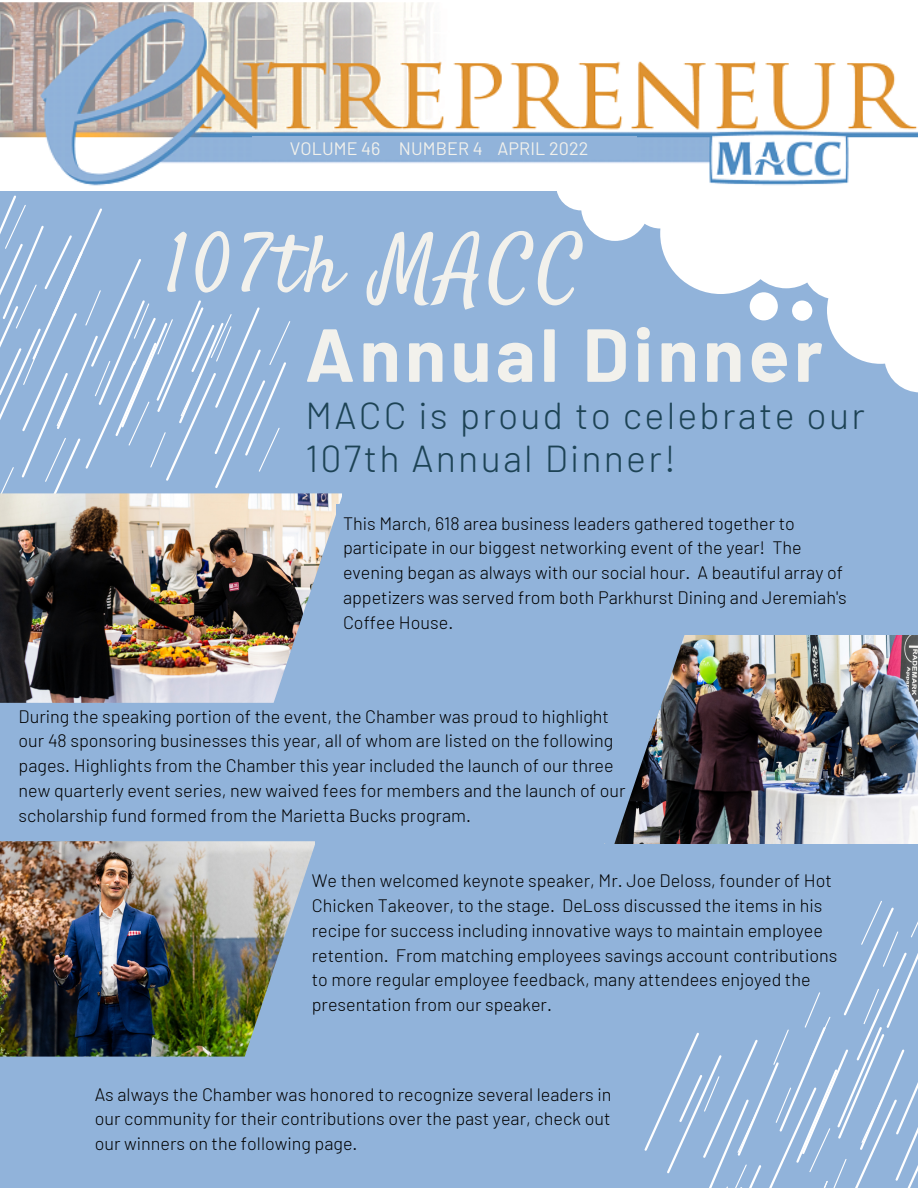
<style>
.page{position:relative;width:918px;height:1188px;background:#91b3da}
.page>*{position:absolute;margin:0;border:0;box-sizing:border-box;transform-origin:0 0}
.t1{font:81px "Satisfy";letter-spacing:.06em;color:#f2f1ec}
.t2{font:700 75px "Barlow";letter-spacing:.06em;color:#f2f1ec}
.t3{font:300 37.5px/42.8px "Barlow";letter-spacing:.06em;color:#1d4355}
.t4{font:300 18px/24.8px "Barlow";color:#000}
.t5{font:18px "Barlow";letter-spacing:.005em;color:#f2f1ec}
</style>
<div class="page">
<img style="left:0;top:0;width:918px;height:191px">
<div style="left:252px;top:137px;width:236px;height:22px;background:#91b3da"></div>
<div style="left:402px;top:137px;width:235px;height:22px;background:#91b3da"></div>
<svg style="left:556px;top:185px;width:362px;height:207px"></svg>
<div style="left:750px;top:292px;width:28px;height:28px;background:#fff;border-radius:50%"></div>
<div style="left:792px;top:301px;width:20px;height:20px;background:#fff;border-radius:50%"></div>
<img style="left:0;top:493px;width:342px;height:210px">
<div style="left:336px;top:505px;width:550px;height:109px;background:#91b3da"></div>
<img style="left:0;top:841px;width:315px;height:216px">
<img style="left:686px;top:636px;width:232px;height:208px">
<svg style="left:604px;top:635px;width:82px;height:209px"></svg>
<svg style="left:0;top:195px;width:291px;height:353px"></svg>
<svg style="left:644px;top:901px;width:274px;height:287px"></svg>
<p class="t5" style="left:290px;top:137px;width:300px">VOLUME 46 NUMBER 4 APRIL 2022</p>
<p class="t1" style="left:166px;top:215px;width:418px">107th MACC</p>
<p class="t2" style="left:305px;top:307px;width:520px">Annual Dinner</p>
<p class="t3" style="left:305px;top:393px;width:561px">MACC is proud to celebrate our<br>107th Annual Dinner!</p>
<p class="t4" style="left:343px;top:510px;width:505px">This March, 618 area business leaders gathered together to participate in our biggest networking event of the year! The evening began as always with our social hour. A beautiful array of appetizers was served from both Parkhurst Dining and Jeremiah's Coffee House.</p>
<p class="t4" style="left:19px;top:703px;width:608px">During the speaking portion of the event, the Chamber was proud to highlight our 48 sponsoring businesses this year, all of whom are listed on the following pages. Highlights from the Chamber this year included the launch of our three new quarterly event series, new waived fees for members and the launch of our scholarship fund formed from the Marietta Bucks program.</p>
<p class="t4" style="left:312px;top:868px;width:527px">We then welcomed keynote speaker, Mr. Joe Deloss, founder of Hot Chicken Takeover, to the stage. DeLoss discussed the items in his recipe for success including innovative ways to maintain employee retention. From matching employees savings account contributions to more regular employee feedback, many attendees enjoyed the presentation from our speaker.</p>
<p class="t4" style="left:95px;top:1081px;width:518px;text-align:justify">As always the Chamber was honored to recognize several leaders in our community for their contributions over the past year, check out our winners on the following page.</p>
</div>
